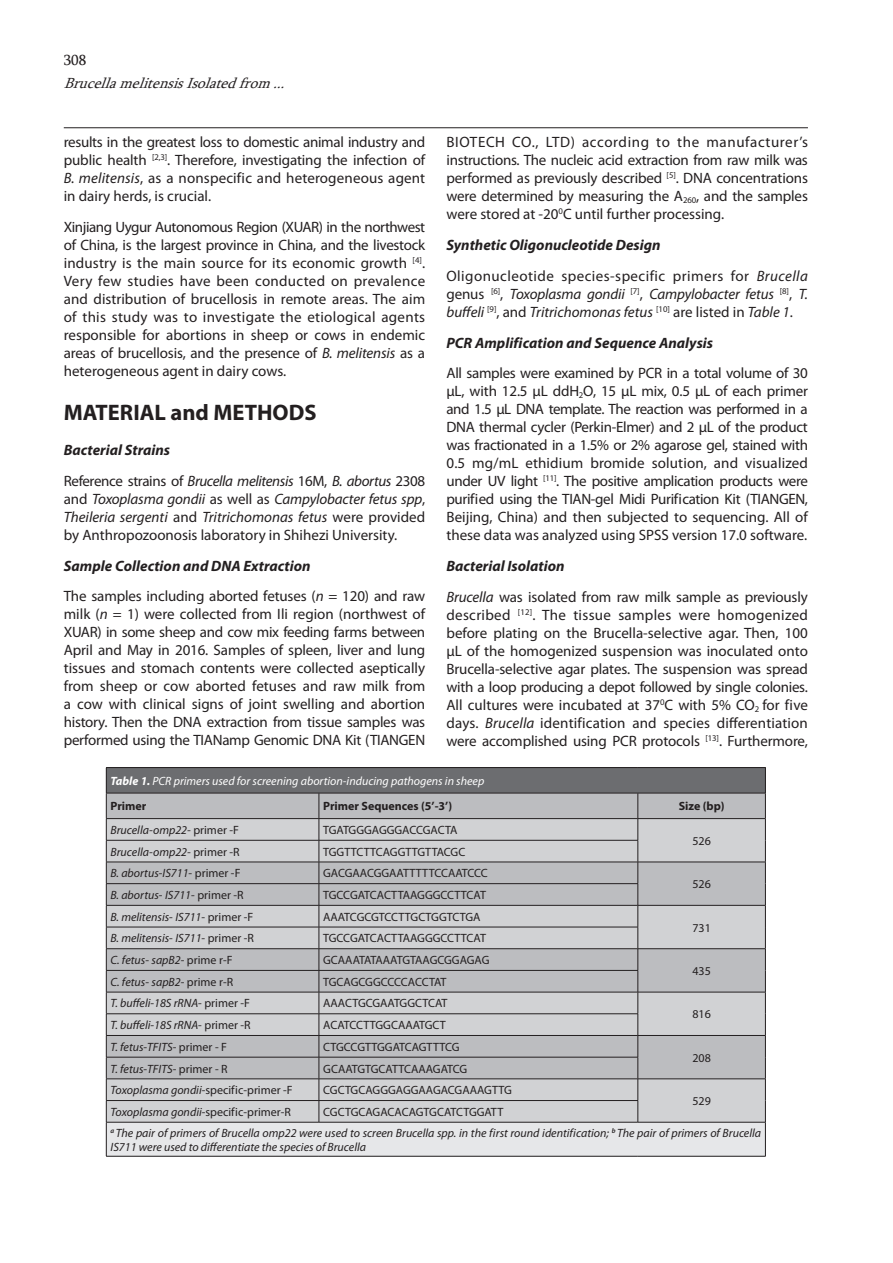
<style>
.page{position:relative;width:893px;height:1263px;background:#fff}
.page>*{position:absolute;margin:0;border:0;box-sizing:border-box;transform-origin:0 0}
.t1{font:700 22.5px "Myriad Pro";color:#231f20}
.t2{font:15px/18px "Myriad Pro";letter-spacing:-.005em;color:#231f20;text-align:justify}
.t3{font:italic 15px/30.8px "Myriad Pro";letter-spacing:-.01em;color:#231f20}
.t4{font:15px/30.8px "Myriad Pro";letter-spacing:.03em;color:#231f20}
.t5{font:italic 700 15px "Myriad Pro";color:#231f20}
.t6{font:italic 15px "Sylfaen";color:#231f20}
.t7{font:15px "Sylfaen";color:#231f20}
.t8{font:italic 12px/20.5px "Myriad Pro";color:#231f20}
.t9{font:12px "Myriad Pro";color:#231f20}
.t10{font:italic 12px/25.5px "Myriad Pro";color:#fff}
.t11{font:700 12px "Myriad Pro";color:#231f20}
.s1{font-weight:700;font-style:italic}
.s2{font-style:italic}
.s3{font-style:normal}
.s4{font-weight:700}
.s5{font-weight:700;font-style:normal;color:#231f20}
</style>
<div class="page">
<hr style="left:64px;top:127px;width:744px;height:1px;background:#231f20">
<div style="left:106px;top:1122px;width:659px;height:34px;background:#e6e7e9"></div>
<hr style="left:106px;top:767px;width:213px;height:1px;background:#231f20">
<hr style="left:319px;top:767px;width:319px;height:1px;background:#231f20">
<hr style="left:638px;top:767px;width:128px;height:1px;background:#231f20">
<svg style="left:106px;top:768px;width:660px;height:354px;background:#b9babc"></svg>
<hr style="left:106px;top:1122px;width:213px;height:1px;background:#231f20">
<hr style="left:106px;top:1122px;width:1px;height:34px;background:#231f20">
<hr style="left:319px;top:1122px;width:319px;height:1px;background:#231f20">
<hr style="left:638px;top:1122px;width:128px;height:1px;background:#231f20">
<hr style="left:765px;top:1122px;width:1px;height:34px;background:#231f20">
<hr style="left:106px;top:1156px;width:213px;height:1px;background:#231f20">
<hr style="left:319px;top:1156px;width:319px;height:1px;background:#231f20">
<hr style="left:638px;top:1156px;width:128px;height:1px;background:#231f20">
<p class="t7" style="left:64px;top:50px;width:24px">308</p>
<p class="t6" style="left:64px;top:73px;width:229px">BrucellamelitensisIsolatedfrom...</p>
<p class="t2" style="left:446px;top:133px;width:363px">BIOTECH CO., LTD) according to the manufacturer’s instructions. The nucleic acid extraction from raw milk was performed as previously described <sup>[5]</sup>. DNA concentrations were determined by measuring the A<sub>260</sub>, and the samples were stored at -20<sup>0</sup>C until further processing.</p>
<p class="t4" style="left:446px;top:229px;width:363px"><span class="s1">Synthetic Oligonucleotide Design<br></span>Oligonucleotide species-specific primers for <span class="s2">Brucella</span></p>
<p class="t3" style="left:446px;top:285px;width:363px;line-height:18px"><span class="s3">genus</span> <sup>[6]</sup><span class="s3">,</span> Toxoplasma gondii <sup>[7]</sup><span class="s3">,</span> Campylobacter fetus <sup>[8]</sup><span class="s3">,</span> T. buffeli <sup>[9]</sup><span class="s3">, and</span> Tritrichomonas fetus <sup>[10]</sup> <span class="s3">are listed in</span> Table 1<span class="s3">.</span></p>
<p class="t5" style="left:446px;top:333px;width:268px">PCR Amplification and Sequence Analysis</p>
<p class="t2" style="left:446px;top:364px;width:363px">All samples were examined by PCR in a total volume of 30 μL, with 12.5 μL ddH<sub>2</sub>O, 15 μL mix, 0.5 μL of each primer and 1.5 μL DNA template. The reaction was performed in a DNA thermal cycler (Perkin-Elmer) and 2 μL of the product was fractionated in a 1.5% or 2% agarose gel, stained with 0.5 mg/mL ethidium bromide solution, and visualized under UV light <sup>[11]</sup>. The positive amplication products were purified using the TIAN-gel Midi Purification Kit (TIANGEN, Beijing, China) and then subjected to sequencing. All of these data was analyzed using SPSS version 17.0 software.</p>
<p class="t2" style="left:446px;top:550px;width:363px;line-height:30.8px"><span class="s1">Bacterial Isolation<br></span><span class="s2">Brucella</span> was isolated from raw milk sample as previously</p>
<p class="t2" style="left:446px;top:606px;width:363px">described <sup>[12]</sup>. The tissue samples were homogenized before plating on the Brucella-selective agar. Then, 100 μL of the homogenized suspension was inoculated onto Brucella-selective agar plates. The suspension was spread with a loop producing a depot followed by single colonies.<br>All cultures were incubated at 37<sup>0</sup>C with 5% CO<sub>2</sub> for five days. <span class="s2">Brucella</span> identification and species differentiation were accomplished using PCR protocols <sup>[13]</sup>. Furthermore,</p>
<p class="t10" style="left:111px;top:768px;width:375px"><span class="s4">Table 1.</span> PCR primers used for screening abortion-inducing pathogens in sheep<br><span class="s5">Primer</span></p>
<p class="t2" style="left:64px;top:133px;width:363px">results in the greatest loss to domestic animal industry and public health <sup>[2,3]</sup>. Therefore, investigating the infection of <span class="s2">B. melitensis</span>, as a nonspecific and heterogeneous agent in dairy herds, is crucial.</p>
<p class="t2" style="left:64px;top:218px;width:363px">Xinjiang Uygur Autonomous Region (XUAR) in the northwest of China, is the largest province in China, and the livestock industry is the main source for its economic growth <sup>[4]</sup>.<br>Very few studies have been conducted on prevalence and distribution of brucellosis in remote areas. The aim of this study was to investigate the etiological agents responsible for abortions in sheep or cows in endemic areas of brucellosis, and the presence of <span class="s2">B. melitensis</span> as a heterogeneous agent in dairy cows.</p>
<h1 class="t1" style="left:64px;top:398px;width:254px">MATERIAL and METHODS</h1>
<p class="t3" style="left:64px;top:434px;width:363px"><span class="s4">Bacterial Strains<br></span><span class="s3">Reference strains of</span> Brucella melitensis <span class="s3">16M,</span> B. abortus <span class="s3">2308</span></p>
<p class="t2" style="left:64px;top:490px;width:363px">and <span class="s2">Toxoplasma gondii</span> as well as <span class="s2">Campylobacter fetus spp</span>, <span class="s2">Theileria sergenti</span> and <span class="s2">Tritrichomonas fetus</span> were provided by Anthropozoonosis laboratory in Shihezi University.</p>
<p class="t2" style="left:64px;top:550px;width:363px;line-height:30.8px"><span class="s1">Sample Collection and DNA Extraction<br></span>The samples including aborted fetuses (<span class="s2">n</span> = 120) and raw</p>
<p class="t2" style="left:64px;top:605px;width:363px">milk (<span class="s2">n</span> = 1) were collected from Ili region (northwest of XUAR) in some sheep and cow mix feeding farms between April and May in 2016. Samples of spleen, liver and lung tissues and stomach contents were collected aseptically from sheep or cow aborted fetuses and raw milk from a cow with clinical signs of joint swelling and abortion history. Then the DNA extraction from tissue samples was performed using the TIANamp Genomic DNA Kit (TIANGEN</p>
<p class="t11" style="left:323px;top:798px;width:130px">Primer Sequences (5’-3’)</p>
<p class="t11" style="left:679px;top:798px;width:47px">Size (bp)</p>
<p class="t8" style="left:111px;top:819px;width:130px">Brucella-omp22- <span class="s3">primer -F</span></p>
<p class="t9" style="left:323px;top:822px;width:136px">TGATGGGAGGGACCGACTA</p>
<p class="t8" style="left:111px;top:841px;width:131px">Brucella-omp22- <span class="s3">primer -R</span></p>
<p class="t9" style="left:323px;top:844px;width:144px">TGGTTCTTCAGGTTGTTACGC</p>
<p class="t8" style="left:111px;top:863px;width:131px">B. abortus<span class="s3">-</span>IS711<span class="s3">- primer -F</span></p>
<p class="t9" style="left:323px;top:866px;width:166px">GACGAACGGAATTTTTCCAATCCC</p>
<p class="t8" style="left:111px;top:884px;width:135px">B. abortus<span class="s3">-</span> IS711<span class="s3">- primer -R</span></p>
<p class="t9" style="left:323px;top:887px;width:164px">TGCCGATCACTTAAGGGCCTTCAT</p>
<p class="t8" style="left:111px;top:906px;width:144px">B. melitensis<span class="s3">-</span> IS711<span class="s3">- primer -F</span></p>
<p class="t9" style="left:323px;top:909px;width:159px">AAATCGCGTCCTTGCTGGTCTGA</p>
<p class="t8" style="left:111px;top:928px;width:145px">B. melitensis<span class="s3">-</span> IS711<span class="s3">- primer -R</span></p>
<p class="t9" style="left:323px;top:931px;width:164px">TGCCGATCACTTAAGGGCCTTCAT</p>
<p class="t8" style="left:111px;top:949px;width:123px">C. fetus<span class="s3">-</span> sapB2<span class="s3">- prime r-F</span></p>
<p class="t9" style="left:323px;top:953px;width:168px">GCAAATATAAATGTAAGCGGAGAG</p>
<p class="t8" style="left:111px;top:971px;width:124px">C. fetus<span class="s3">-</span> sapB2<span class="s3">- prime r-R</span></p>
<p class="t9" style="left:323px;top:974px;width:125px">TGCAGCGGCCCCACCTAT</p>
<p class="t8" style="left:111px;top:993px;width:141px">T. buffeli<span class="s3">-</span>18S rRNA<span class="s3">- primer -F</span></p>
<p class="t9" style="left:323px;top:996px;width:126px">AAACTGCGAATGGCTCAT</p>
<p class="t8" style="left:111px;top:1015px;width:142px">T. buffeli<span class="s3">-</span>18S rRNA<span class="s3">- primer -R</span></p>
<p class="t9" style="left:323px;top:1018px;width:124px">ACATCCTTGGCAAATGCT</p>
<p class="t8" style="left:111px;top:1036px;width:118px">T. fetus<span class="s3">-</span>TFITS<span class="s3">- primer - F</span></p>
<p class="t9" style="left:323px;top:1039px;width:138px">CTGCCGTTGGATCAGTTTCG</p>
<p class="t8" style="left:111px;top:1058px;width:119px">T. fetus<span class="s3">-</span>TFITS<span class="s3">- primer - R</span></p>
<p class="t9" style="left:323px;top:1061px;width:145px">GCAATGTGCATTCAAAGATCG</p>
<p class="t9" style="left:111px;top:1083px;width:184px"><span class="s2">Toxoplasma gondii</span>-specific-primer -F</p>
<p class="t9" style="left:323px;top:1083px;width:190px">CGCTGCAGGGAGGAAGACGAAAGTTG</p>
<p class="t9" style="left:692px;top:833px;width:20px">526</p>
<p class="t9" style="left:692px;top:877px;width:20px">526</p>
<p class="t9" style="left:692px;top:920px;width:20px">731</p>
<p class="t9" style="left:692px;top:963px;width:20px">435</p>
<p class="t9" style="left:692px;top:1007px;width:20px">816</p>
<p class="t9" style="left:692px;top:1050px;width:20px">208</p>
<p class="t9" style="left:692px;top:1094px;width:20px">529</p>
<p class="t9" style="left:111px;top:1104px;width:182px"><span class="s2">Toxoplasma gondii</span>-specific-primer-R</p>
<p class="t8" style="left:111px;top:1101px;width:652px;text-indent:213px"><span class="s3">CGCTGCAGACACAGTGCATCTGGATT<br></span><sup>a</sup> The pair of primers of Brucella omp22 were used to screen Brucella spp. in the first round identification; <sup>b</sup> The pair of primers of Brucella</p>
<p class="t8" style="left:111px;top:1136px;width:257px">IS711 were used to differentiate the species of Brucella</p>
</div>
